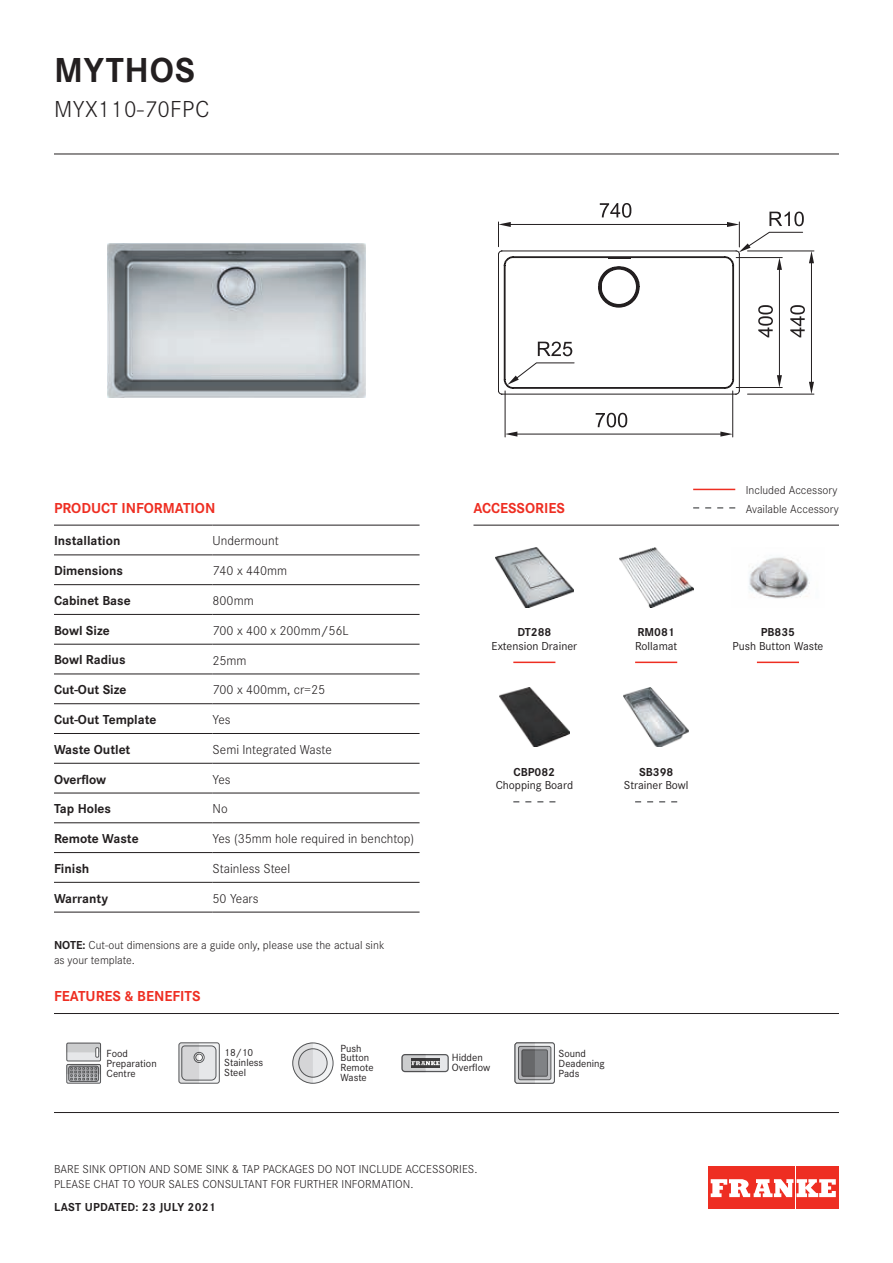
<style>
.page{position:relative;width:893px;height:1263px;background:#fff}
.page>*{position:absolute;margin:0;border:0;box-sizing:border-box;transform-origin:0 0}
.t1{font:700 36px "Corporate S";letter-spacing:.02em;color:#231f20}
.t2{font:300 24px "Corporate S";letter-spacing:.02em;color:#231f20}
.t3{font:700 15px "Corporate S";color:#ee2e22}
.t4{font:300 13.5px "Corporate S";color:#231f20}
.t5{font:700 13.5px "Corporate S";color:#231f20}
.t6{font:300 12px/14.4px "Corporate S";color:#231f20}
.t7{font:12px "Corporate S";color:#231f20}
.t8{font:700 12px "Corporate S";color:#231f20}
.t9{font:700 12px "Corporate S";letter-spacing:.02em;color:#231f20}
.t10{font:10.8px/9.9px "Corporate S";color:#231f20}
.s1{font-weight:700}
</style>
<div class="page">
<div style="left:708px;top:1167px;width:43px;height:42px;background:#ee2e22"></div>
<div style="left:752px;top:1167px;width:42px;height:42px;background:#ee2e22"></div>
<div style="left:796px;top:1167px;width:42px;height:42px;background:#ee2e22"></div>
<svg style="left:711px;top:1179px;width:125px;height:18px"></svg>
<hr style="left:693px;top:489px;width:42px;height:1px;background:#ee2e22">
<svg style="left:693px;top:507px;width:42px;height:2px"></svg>
<hr style="left:473px;top:525px;width:366px;height:1px;background:#231f20">
<hr style="left:54px;top:154px;width:785px;height:1px;background:#231f20">
<hr style="left:54px;top:1013px;width:785px;height:1px;background:#231f20">
<hr style="left:54px;top:1112px;width:785px;height:1px;background:#231f20">
<div style="left:67px;top:1043px;width:34px;height:18px;background:#e6e7e9"></div>
<div style="left:66px;top:1043px;width:35px;height:18px;border:1px solid #57585a"></div>
<div style="left:66px;top:1064px;width:35px;height:19px;border:1px solid #57585a"></div>
<div style="left:68px;top:1066px;width:31px;height:16px;border:1px solid #57585a;border-radius:3px"></div>
<svg style="left:66px;top:1043px;width:35px;height:14px"></svg>
<div style="left:95px;top:1047px;width:4px;height:11px;border:1px solid #57585a"></div>
<svg style="left:66px;top:1064px;width:35px;height:16px"></svg>
<div style="left:179px;top:1043px;width:40px;height:40px;background:#f2f3f4;border-radius:2px"></div>
<div style="left:178px;top:1042px;width:42px;height:42px;border:1px solid #57585a;border-radius:2px"></div>
<svg style="left:179px;top:1043px;width:38px;height:40px"></svg>
<svg style="left:293px;top:1043px;width:40px;height:40px"></svg>
<div style="left:292px;top:1042px;width:42px;height:42px;border:1px solid #57585a;border-radius:50%"></div>
<div style="left:299px;top:1049px;width:28px;height:28px;background:#e6e7e9;border-radius:50%"></div>
<div style="left:298px;top:1048px;width:30px;height:29px;border:1px solid #57585a;border-radius:50%"></div>
<svg style="left:292px;top:1042px;width:21px;height:41px"></svg>
<div style="left:402px;top:1055px;width:46px;height:16px;background:#e6e7e9;border-radius:3px"></div>
<div style="left:401px;top:1054px;width:48px;height:18px;border:1px solid #57585a;border-radius:3px"></div>
<svg style="left:401px;top:1054px;width:39px;height:18px"></svg>
<svg style="left:515px;top:1043px;width:39px;height:40px"></svg>
<div style="left:515px;top:1042px;width:40px;height:41px;border:1px solid #57585a;border-radius:2px"></div>
<div style="left:518px;top:1046px;width:33px;height:34px;background:#bcbdc0;border-radius:2px"></div>
<div style="left:518px;top:1046px;width:33px;height:34px;border:1px solid #57585a;border-radius:2px"></div>
<div style="left:522px;top:1050px;width:25px;height:26px;background:#808285;border-radius:2px"></div>
<div style="left:522px;top:1049px;width:26px;height:28px;border:1px solid #57585a;border-radius:2px"></div>
<svg style="left:515px;top:1042px;width:20px;height:41px"></svg>
<svg style="left:498px;top:221px;width:316px;height:216px"></svg>
<svg style="left:727px;top:222px;width:12px;height:5px"></svg>
<svg style="left:498px;top:222px;width:13px;height:5px"></svg>
<svg style="left:720px;top:431px;width:13px;height:6px"></svg>
<svg style="left:505px;top:431px;width:12px;height:6px"></svg>
<svg style="left:777px;top:258px;width:5px;height:12px"></svg>
<svg style="left:777px;top:375px;width:5px;height:12px"></svg>
<svg style="left:809px;top:251px;width:5px;height:12px"></svg>
<svg style="left:809px;top:382px;width:5px;height:12px"></svg>
<svg style="left:600px;top:203px;width:31px;height:15px"></svg>
<svg style="left:596px;top:413px;width:31px;height:14px"></svg>
<svg style="left:758px;top:305px;width:15px;height:32px"></svg>
<svg style="left:790px;top:305px;width:15px;height:32px"></svg>
<svg style="left:498px;top:243px;width:252px;height:152px"></svg>
<svg style="left:769px;top:212px;width:35px;height:14px"></svg>
<img style="left:108px;top:243px;width:258px;height:154px">
<hr style="left:54px;top:555px;width:159px;height:1px;background:#231f20">
<hr style="left:213px;top:555px;width:207px;height:1px;background:#231f20">
<hr style="left:54px;top:584px;width:159px;height:1px;background:#231f20">
<hr style="left:213px;top:584px;width:207px;height:1px;background:#231f20">
<hr style="left:54px;top:614px;width:159px;height:1px;background:#231f20">
<hr style="left:213px;top:614px;width:207px;height:1px;background:#231f20">
<hr style="left:54px;top:644px;width:159px;height:1px;background:#231f20">
<hr style="left:213px;top:644px;width:207px;height:1px;background:#231f20">
<hr style="left:54px;top:674px;width:159px;height:1px;background:#231f20">
<hr style="left:213px;top:674px;width:207px;height:1px;background:#231f20">
<hr style="left:54px;top:703px;width:159px;height:1px;background:#231f20">
<hr style="left:213px;top:703px;width:207px;height:1px;background:#231f20">
<hr style="left:54px;top:763px;width:159px;height:1px;background:#231f20">
<hr style="left:213px;top:763px;width:207px;height:1px;background:#231f20">
<hr style="left:54px;top:793px;width:159px;height:1px;background:#231f20">
<hr style="left:213px;top:793px;width:207px;height:1px;background:#231f20">
<hr style="left:54px;top:822px;width:159px;height:1px;background:#231f20">
<hr style="left:213px;top:822px;width:207px;height:1px;background:#231f20">
<hr style="left:54px;top:852px;width:159px;height:1px;background:#231f20">
<hr style="left:213px;top:852px;width:207px;height:1px;background:#231f20">
<hr style="left:54px;top:882px;width:159px;height:1px;background:#231f20">
<hr style="left:213px;top:882px;width:207px;height:1px;background:#231f20">
<hr style="left:54px;top:912px;width:159px;height:1px;background:#231f20">
<hr style="left:213px;top:912px;width:207px;height:1px;background:#231f20">
<hr style="left:54px;top:525px;width:159px;height:1px;background:#231f20">
<hr style="left:213px;top:525px;width:207px;height:1px;background:#231f20">
<hr style="left:54px;top:733px;width:159px;height:1px;background:#231f20">
<hr style="left:213px;top:733px;width:207px;height:1px;background:#231f20">
<img style="left:495px;top:547px;width:78px;height:60px">
<img style="left:619px;top:547px;width:74px;height:60px">
<img style="left:748px;top:557px;width:62px;height:42px">
<hr style="left:513px;top:662px;width:42px;height:1px;background:#ee2e22">
<hr style="left:635px;top:662px;width:42px;height:1px;background:#ee2e22">
<hr style="left:757px;top:662px;width:42px;height:1px;background:#ee2e22">
<img style="left:500px;top:687px;width:69px;height:59px">
<img style="left:623px;top:687px;width:66px;height:59px">
<svg style="left:513px;top:801px;width:42px;height:1px"></svg>
<svg style="left:635px;top:801px;width:42px;height:1px"></svg>
<h1 class="t1" style="left:54px;top:58px;width:143px">MYTHOS</h1>
<h2 class="t2" style="left:54px;top:101px;width:157px">MYX110-70FPC</h2>
<p class="t3" style="left:54px;top:502px;width:163px">PRODUCT INFORMATION</p>
<p class="t3" style="left:473px;top:502px;width:93px">ACCESSORIES</p>
<p class="t5" style="left:54px;top:536px;width:68px">Installation</p>
<p class="t4" style="left:213px;top:536px;width:68px">Undermount</p>
<p class="t5" style="left:54px;top:566px;width:71px">Dimensions</p>
<p class="t4" style="left:213px;top:566px;width:76px">740 x 440mm</p>
<p class="t5" style="left:54px;top:596px;width:78px">Cabinet Base</p>
<p class="t4" style="left:213px;top:596px;width:43px">800mm</p>
<p class="t5" style="left:54px;top:625px;width:57px">Bowl Size</p>
<p class="t4" style="left:213px;top:626px;width:138px">700 x 400 x 200mm/56L</p>
<p class="t5" style="left:54px;top:655px;width:73px">Bowl Radius</p>
<p class="t4" style="left:213px;top:655px;width:36px">25mm</p>
<p class="t5" style="left:54px;top:685px;width:74px">Cut-Out Size</p>
<p class="t4" style="left:213px;top:685px;width:114px">700 x 400mm, cr=25</p>
<p class="t5" style="left:54px;top:715px;width:104px">Cut-Out Template</p>
<p class="t4" style="left:213px;top:715px;width:20px">Yes</p>
<p class="t5" style="left:54px;top:744px;width:78px">Waste Outlet</p>
<p class="t4" style="left:213px;top:745px;width:121px">Semi Integrated Waste</p>
<p class="t5" style="left:54px;top:774px;width:54px">Overflow</p>
<p class="t4" style="left:213px;top:774px;width:20px">Yes</p>
<p class="t5" style="left:54px;top:804px;width:59px">Tap Holes</p>
<p class="t4" style="left:213px;top:804px;width:17px">No</p>
<p class="t5" style="left:54px;top:834px;width:86px">Remote Waste</p>
<p class="t4" style="left:213px;top:834px;width:203px">Yes (35mm hole required in benchtop)</p>
<p class="t5" style="left:54px;top:863px;width:37px">Finish</p>
<p class="t4" style="left:213px;top:864px;width:79px">Stainless Steel</p>
<p class="t5" style="left:54px;top:893px;width:56px">Warranty</p>
<p class="t4" style="left:213px;top:893px;width:48px">50 Years</p>
<p class="t6" style="left:54px;top:939px;width:332px"><span class="s1">NOTE:</span> Cut-out dimensions are a guide only, please use the actual sink as your template.</p>
<p class="t3" style="left:54px;top:990px;width:148px">FEATURES &amp; BENEFITS</p>
<p class="t8" style="left:517px;top:628px;width:36px">DT288</p>
<p class="t7" style="left:492px;top:641px;width:87px">Extension Drainer</p>
<p class="t8" style="left:514px;top:767px;width:43px">CBP082</p>
<p class="t7" style="left:496px;top:781px;width:79px">Chopping Board</p>
<p class="t10" style="left:107px;top:1049px;width:52px">Food<br>Preparation<br>Centre</p>
<p class="t10" style="left:224px;top:1049px;width:41px">18/10<br>Stainless<br>Steel</p>
<p class="t10" style="left:341px;top:1044px;width:35px">Push<br>Button<br>Remote<br>Waste</p>
<p class="t10" style="left:452px;top:1053px;width:40px">Hidden<br>Overflow</p>
<p class="t10" style="left:559px;top:1049px;width:48px">Sound<br>Deadening<br>Pads</p>
<p class="t8" style="left:637px;top:628px;width:39px">RM081</p>
<p class="t7" style="left:635px;top:641px;width:44px">Rollamat</p>
<p class="t8" style="left:639px;top:767px;width:36px">SB398</p>
<p class="t7" style="left:624px;top:781px;width:66px">Strainer Bowl</p>
<p class="t6" style="left:54px;top:1163px;width:425px">BARE SINK OPTION AND SOME SINK &amp; TAP PACKAGES DO NOT INCLUDE ACCESSORIES.<br>PLEASE CHAT TO YOUR SALES CONSULTANT FOR FURTHER INFORMATION.</p>
<p class="t9" style="left:54px;top:1203px;width:163px">LAST UPDATED: 23 JULY 2021</p>
<p class="t6" style="left:746px;top:482px;width:95px;line-height:18.5px">Included Accessory<br>Available Accessory</p>
<p class="t8" style="left:761px;top:628px;width:36px">PB835</p>
<p class="t7" style="left:732px;top:641px;width:92px">Push Button Waste</p>
</div>
